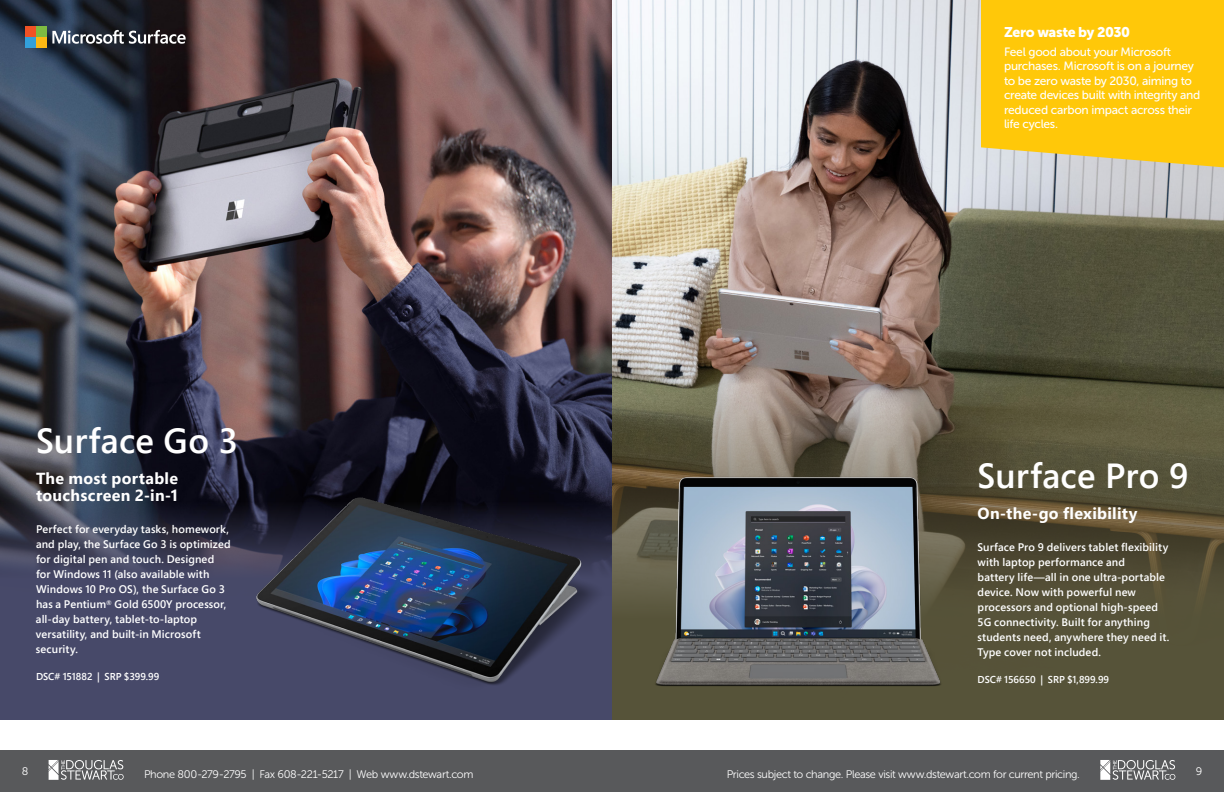
<style>
.page{position:relative;width:1224px;height:792px;background:#fff}
.page>*{position:absolute;margin:0;border:0;box-sizing:border-box;transform-origin:0 0}
.t1{font:600 34.8px "Segoe Pro";letter-spacing:.01em;color:#fff}
.t2{font:700 16px/17px "Segoe Pro";letter-spacing:.02em;color:#fff}
.t3{font:14px "Museo Sans 900";letter-spacing:-.03em;color:#fff}
.t4{font:12px/14.4px "Museo Sans 500";letter-spacing:-.025em;color:#fff}
.t5{font:600 11px/15px "Segoe Pro";letter-spacing:.01em;color:#fff}
.t6{font:11px "Museo Sans 300";letter-spacing:-.035em;color:#fff}
.t7{font:600 10px "Segoe Pro";color:#fff}
</style>
<div class="page">
<div style="left:0;top:0;width:612px;height:720px;background:#474969"></div>
<img style="left:0;top:0;width:612px;height:571px">
<div style="left:25px;top:27px;width:10px;height:10px;background:#f05225"></div>
<div style="left:36px;top:27px;width:10px;height:10px;background:#7fbb42"></div>
<div style="left:25px;top:38px;width:10px;height:10px;background:#33a0da"></div>
<div style="left:36px;top:38px;width:10px;height:10px;background:#fdb813"></div>
<svg style="left:52px;top:30px;width:134px;height:14px"></svg>
<img style="left:170px;top:466px;width:442px;height:219px">
<img style="left:612px;top:0;width:612px;height:720px">
<div style="left:981px;top:0;width:243px;height:167px;background:#ffc809"></div>
<img style="left:616px;top:445px;width:373px;height:275px">
<div style="left:0;top:750px;width:612px;height:42px;background:#58595b"></div>
<div style="left:612px;top:750px;width:612px;height:42px;background:#58595b"></div>
<svg style="left:49px;top:760px;width:75px;height:20px"></svg>
<svg style="left:1100px;top:760px;width:75px;height:20px"></svg>
<h1 class="t1" style="left:36px;top:417px;width:204px">Surface Go 3</h1>
<h2 class="t2" style="left:36px;top:470px;width:144px">The most portable touchscreen 2-in-1</h2>
<p class="t5" style="left:36px;top:522px;width:196px">Perfect for everyday tasks, homework, and play, the Surface Go 3 is optimized for digital pen and touch. Designed for Windows 11 (also available with Windows 10 Pro OS), the Surface Go 3 has a Pentium<sup>®</sup> Gold 6500Y processor, all-day battery, tablet-to-laptop versatility, and built-in Microsoft security.</p>
<p class="t7" style="left:36px;top:670px;width:125px">DSC# 151882 | SRP $399.99</p>
<p class="t3" style="left:1004px;top:24px;width:128px">Zero waste by 2030</p>
<p class="t4" style="left:1004px;top:45px;width:198px">Feel good about your Microsoft purchases. Microsoft is on a journey to be zero waste by 2030, aiming to create devices built with integrity and reduced carbon impact across their life cycles.</p>
<h1 class="t1" style="left:978px;top:452px;width:212px">Surface Pro 9</h1>
<h2 class="t2" style="left:978px;top:504px;width:161px">On-the-go flexibility</h2>
<p class="t5" style="left:978px;top:539px;width:193px">Surface Pro 9 delivers tablet flexibility with laptop performance and<br>battery life—all in one ultra-portable device. Now with powerful new processors and optional high-speed 5G connectivity. Built for anything students need, anywhere they need it.<br>Type cover not included.</p>
<p class="t7" style="left:978px;top:672px;width:133px">DSC# 156650 | SRP $1,899.99</p>
<p class="t6" style="left:22px;top:765px;width:8px">8</p>
<p class="t6" style="left:144px;top:768px;width:331px">Phone 800-279-2795 | Fax 608-221-5217 | Web www.dstewart.com</p>
<p class="t6" style="left:727px;top:768px;width:355px">Prices subject to change. Please visit www.dstewart.com for current pricing.</p>
<p class="t6" style="left:1196px;top:765px;width:8px">9</p>
</div>
